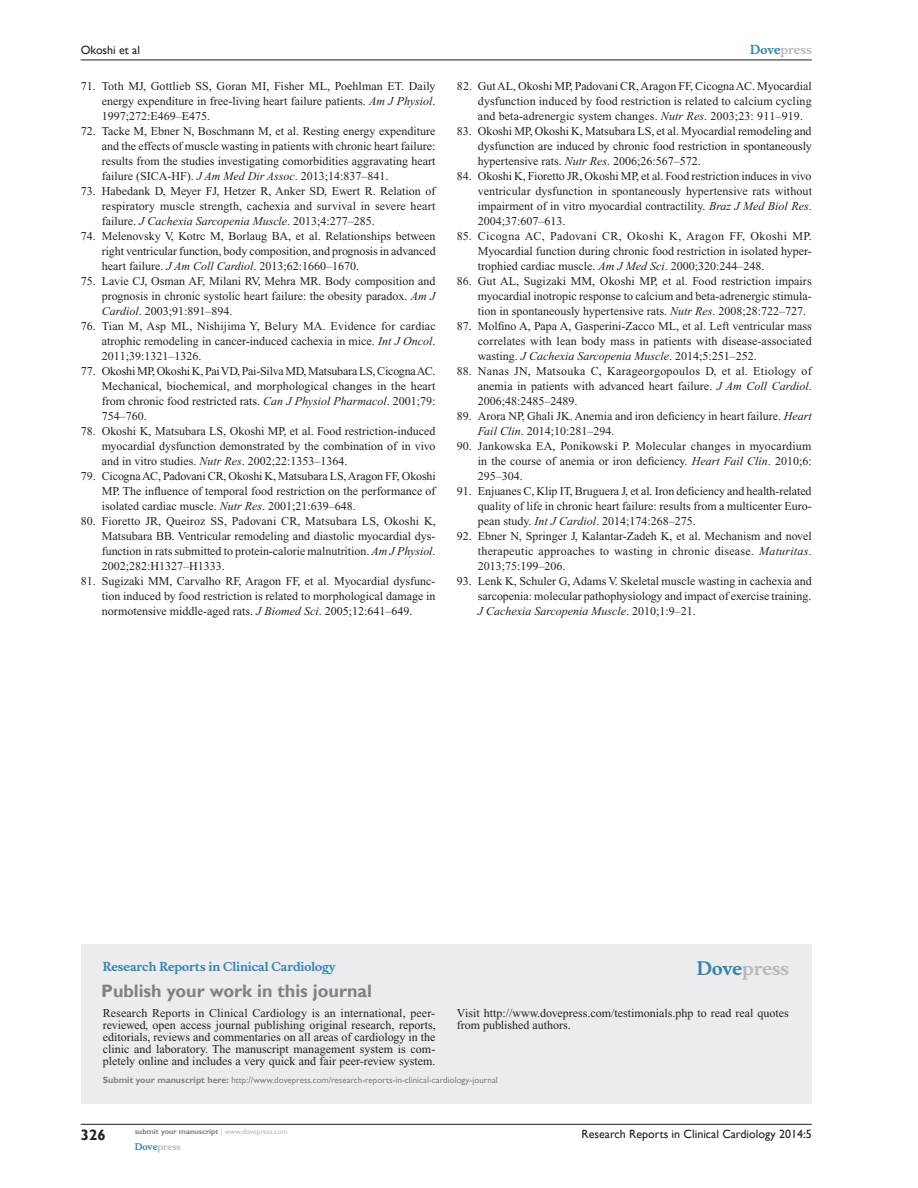
<style>
.page{position:relative;width:918px;height:1188px;background:#fff}
.page>*{position:absolute;margin:0;border:0;box-sizing:border-box;transform-origin:0 0}
.PromBx-H1{font:700 18px "Gill Sans";color:#808285}
.PromBx-Brand{font:700 18px "Musee";color:#b8b9bc}
.t1{font:700 15px "Gill Sans";color:#231f20}
.RefNL2{font:12px/15px "Times New Roman";color:#231f20;text-align:justify}
.PromBx-Tx{font:12px/12px "Times New Roman";color:#231f20;text-align:justify}
.t2{font:12px "Gill Sans";color:#231f20}
.PromBx-JrnlName{font:700 12px "Musee";color:#3485ae}
.t3{font:700 12px "Musee";color:#b8b9bc}
.PromBx-SubmitMssWebA{font:9px "Gill Sans";color:#808285}
.t4{font:700 9px "Musee";color:#b8b9bc}
.t5{font:700 7.5px "Gill Sans";color:#808285}
.s1{font-style:italic}
.s2{color:#3485ae}
.s3{font-weight:700}
.s4{font-weight:400;color:#b8b9bc}
</style>
<div class="page">
<div style="left:81px;top:944px;width:731px;height:159px;background:#ececee"></div>
<hr style="left:81px;top:1124px;width:731px;height:1px;background:#231f20">
<hr style="left:81px;top:60px;width:731px;height:1px;background:#231f20">
<p class="t2" style="left:81px;top:43px;width:61px">Okoshi et al</p>
<p class="RefNL2" style="left:102px;top:79px;width:335px;text-indent:-21px">71. Toth MJ, Gottlieb SS, Goran MI, Fisher ML, Poehlman ET. Daily energy expenditure in free-living heart failure patients. <span class="s1">Am J Physiol</span>.<br>1997;272:E469–E475.</p>
<p class="RefNL2" style="left:102px;top:124px;width:335px;text-indent:-21px">72. Tacke M, Ebner N, Boschmann M, et al. Resting energy expenditure and the effects of muscle wasting in patients with chronic heart failure: results from the studies investigating comorbidities aggravating heart failure (SICA-HF). <span class="s1">J Am Med Dir Assoc</span>. 2013;14:837–841.</p>
<p class="RefNL2" style="left:102px;top:184px;width:335px;text-indent:-21px">73. Habedank D, Meyer FJ, Hetzer R, Anker SD, Ewert R. Relation of respiratory muscle strength, cachexia and survival in severe heart failure. <span class="s1">J Cachexia Sarcopenia Muscle</span>. 2013;4:277–285.</p>
<p class="RefNL2" style="left:102px;top:229px;width:335px;text-indent:-21px">74. Melenovsky V, Kotrc M, Borlaug BA, et al. Relationships between right ventricular function, body composition, and prognosis in advanced heart failure. <span class="s1">J Am Coll Cardiol</span>. 2013;62:1660–1670.</p>
<p class="RefNL2" style="left:102px;top:274px;width:335px;text-indent:-21px">75. Lavie CJ, Osman AF, Milani RV, Mehra MR. Body composition and prognosis in chronic systolic heart failure: the obesity paradox. <span class="s1">Am J Cardiol</span>. 2003;91:891–894.</p>
<p class="RefNL2" style="left:102px;top:319px;width:336px;text-indent:-21px">76. Tian M, Asp ML, Nishijima Y, Belury MA. Evidence for cardiac atrophic remodeling in cancer-induced cachexia in mice. <span class="s1">Int J Oncol</span>.<br>2011;39:1321–1326.</p>
<p class="RefNL2" style="left:102px;top:364px;width:335px;text-indent:-21px">77. Okoshi MP, Okoshi K, Pai VD, Pai-Silva MD, Matsubara LS, Cicogna AC.<br>Mechanical, biochemical, and morphological changes in the heart from chronic food restricted rats. <span class="s1">Can J Physiol Pharmacol</span>. 2001;79:<br>754–760.</p>
<p class="RefNL2" style="left:102px;top:424px;width:335px;text-indent:-21px">78. Okoshi K, Matsubara LS, Okoshi MP, et al. Food restriction-induced myocardial dysfunction demonstrated by the combination of in vivo and in vitro studies. <span class="s1">Nutr Res</span>. 2002;22:1353–1364.</p>
<p class="RefNL2" style="left:102px;top:469px;width:336px;text-indent:-21px">79. Cicogna AC, Padovani CR, Okoshi K, Matsubara LS, Aragon FF, Okoshi MP. The influence of temporal food restriction on the performance of isolated cardiac muscle. <span class="s1">Nutr Res</span>. 2001;21:639–648.</p>
<p class="RefNL2" style="left:102px;top:514px;width:336px;text-indent:-21px">80. Fioretto JR, Queiroz SS, Padovani CR, Matsubara LS, Okoshi K, Matsubara BB. Ventricular remodeling and diastolic myocardial dys&shy;function in rats submitted to protein-calorie malnutrition. <span class="s1">Am J Physiol</span>.<br>2002;282:H1327–H1333.</p>
<p class="RefNL2" style="left:102px;top:574px;width:335px;text-indent:-21px">81. Sugizaki MM, Carvalho RF, Aragon FF, et al. Myocardial dysfunc&shy;tion induced by food restriction is related to morphological damage in normotensive middle-aged rats. <span class="s1">J Biomed Sci</span>. 2005;12:641–649.</p>
<p class="t3" style="left:750px;top:43px;width:63px"><span class="s2">Dove</span>press</p>
<p class="RefNL2" style="left:478px;top:79px;width:335px;text-indent:-21px">82. Gut AL, Okoshi MP, Padovani CR, Aragon FF, Cicogna AC. Myocardial dysfunction induced by food restriction is related to calcium cycling and beta-adrenergic system changes. <span class="s1">Nutr Res</span>. 2003;23: 911–919.</p>
<p class="RefNL2" style="left:478px;top:124px;width:335px;text-indent:-21px">83. Okoshi MP, Okoshi K, Matsubara LS, et al. Myocardial remodeling and dysfunction are induced by chronic food restriction in spontaneously hypertensive rats. <span class="s1">Nutr Res</span>. 2006;26:567–572.</p>
<p class="RefNL2" style="left:478px;top:169px;width:336px;text-indent:-21px">84. Okoshi K, Fioretto JR, Okoshi MP, et al. Food restriction induces in vivo ventricular dysfunction in spontaneously hypertensive rats without impairment of in vitro myocardial contractility. <span class="s1">Braz J Med Biol Res</span>.<br>2004;37:607–613.</p>
<p class="RefNL2" style="left:478px;top:229px;width:335px;text-indent:-21px">85. Cicogna AC, Padovani CR, Okoshi K, Aragon FF, Okoshi MP.<br>Myocardial function during chronic food restriction in isolated hyper&shy;trophied cardiac muscle. <span class="s1">Am J Med Sci</span>. 2000;320:244–248.</p>
<p class="RefNL2" style="left:478px;top:274px;width:335px;text-indent:-21px">86. Gut AL, Sugizaki MM, Okoshi MP, et al. Food restriction impairs myocardial inotropic response to calcium and beta-adrenergic stimula&shy;tion in spontaneously hypertensive rats. <span class="s1">Nutr Res</span>. 2008;28:722–727.</p>
<p class="RefNL2" style="left:478px;top:319px;width:335px;text-indent:-21px">87. Molfino A, Papa A, Gasperini-Zacco ML, et al. Left ventricular mass correlates with lean body mass in patients with disease-associated wasting. <span class="s1">J Cachexia Sarcopenia Muscle</span>. 2014;5:251–252.</p>
<p class="RefNL2" style="left:478px;top:364px;width:335px;text-indent:-21px">88. Nanas JN, Matsouka C, Karageorgopoulos D, et al. Etiology of anemia in patients with advanced heart failure. <span class="s1">J Am Coll Cardiol</span>.<br>2006;48:2485–2489.</p>
<p class="RefNL2" style="left:478px;top:409px;width:335px;text-indent:-21px">89. Arora NP, Ghali JK. Anemia and iron deficiency in heart failure. <span class="s1">Heart<br>Fail Clin</span>. 2014;10:281–294.</p>
<p class="RefNL2" style="left:478px;top:439px;width:335px;text-indent:-21px">90. Jankowska EA, Ponikowski P. Molecular changes in myocardium in the course of anemia or iron deficiency. <span class="s1">Heart Fail Clin</span>. 2010;6:<br>295–304.</p>
<p class="RefNL2" style="left:478px;top:484px;width:335px;text-indent:-21px">91. Enjuanes C, Klip IT, Bruguera J, et al. Iron deficiency and health-related quality of life in chronic heart failure: results from a multicenter Euro&shy;pean study. <span class="s1">Int J Cardiol</span>. 2014;174:268–275.</p>
<p class="RefNL2" style="left:478px;top:529px;width:335px;text-indent:-21px">92. Ebner N, Springer J, Kalantar-Zadeh K, et al. Mechanism and novel therapeutic approaches to wasting in chronic disease. <span class="s1">Maturitas</span>.<br>2013;75:199–206.</p>
<p class="RefNL2" style="left:478px;top:574px;width:335px;text-indent:-21px">93. Lenk K, Schuler G, Adams V. Skeletal muscle wasting in cachexia and sarcopenia: molecular pathophysiology and impact of exercise training.<br><span class="s1">J Cachexia Sarcopenia Muscle</span>. 2010;1:9–21.</p>
<p class="PromBx-JrnlName" style="left:103px;top:959px;width:234px">Research Reports in Clinical Cardiology</p>
<p class="PromBx-H1" style="left:101px;top:980px;width:272px">Publish your work in this journal</p>
<p class="PromBx-Brand" style="left:697px;top:958px;width:94px"><span class="s2">Dove</span>press</p>
<p class="PromBx-Tx" style="left:103px;top:1007px;width:335px">Research Reports in Clinical Cardiology is an international, peer&shy;reviewed, open access journal publishing original research, reports, editorials, reviews and commentaries on all areas of cardiology in the clinic and laboratory. The manuscript management system is com&shy;pletely online and includes a very quick and fair peer-review system.</p>
<p class="PromBx-Tx" style="left:457px;top:1007px;width:333px">Visit http://www.dovepress.com/testimonials.php to read real quotes from published authors.</p>
<p class="PromBx-SubmitMssWebA" style="left:103px;top:1075px;width:397px"><span class="s3">Submit your manuscript here:</span> http://www.dovepress.com/research-reports-in-clinical-cardiology-journal</p>
<p class="t1" style="left:81px;top:1126px;width:26px">326</p>
<p class="t5" style="left:135px;top:1127px;width:154px">submit your manuscript <span class="s4">| www.dovepress.com</span></p>
<p class="t4" style="left:135px;top:1141px;width:48px"><span class="s2">Dove</span>press</p>
<p class="t2" style="left:582px;top:1127px;width:232px">Research Reports in Clinical Cardiology 2014:5</p>
</div>
